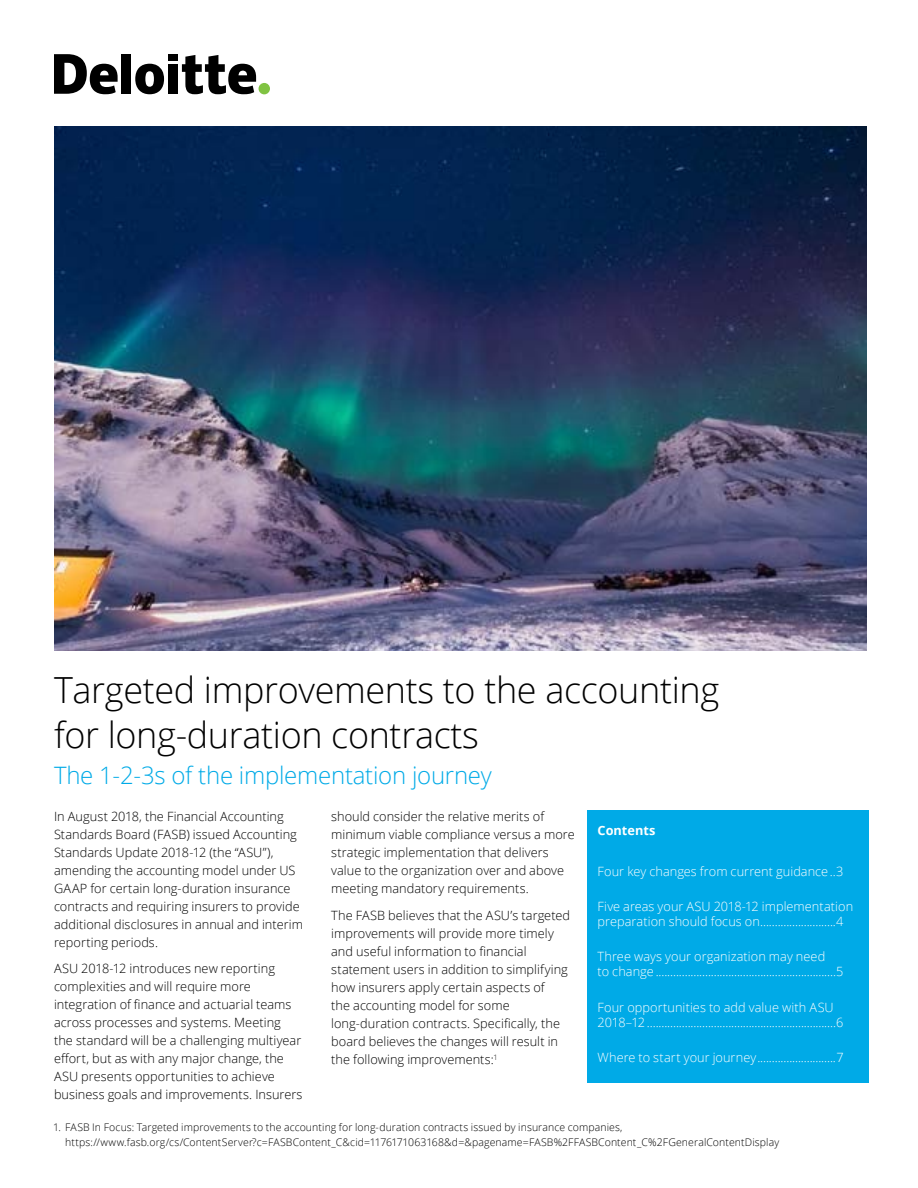
<style>
.page{position:relative;width:918px;height:1188px;background:#fff}
.page>*{position:absolute;margin:0;border:0;box-sizing:border-box;transform-origin:0 0}
.t1{font:300 36px/45px "Open Sans";letter-spacing:-.01em;color:#000}
.t2{font:300 24px "Open Sans";letter-spacing:-.01em;color:#00aae7}
.t3{font:300 12.75px/18px "Open Sans";letter-spacing:.005em;color:#000}
.t4{font:300 12.75px/15px "Open Sans";letter-spacing:.005em;color:#fff}
.t5{font:700 12.75px "Open Sans";color:#fff}
.t6{font:300 10.5px/14.2px "Open Sans";letter-spacing:.01em;color:#000}
</style>
<div class="page">
<div style="left:259px;top:83px;width:11px;height:11px;background:#80c342;border-radius:50%"></div>
<div style="left:121px;top:54px;width:10px;height:40px;background:#000"></div>
<svg style="left:135px;top:64px;width:29px;height:30px"></svg>
<div style="left:168px;top:64px;width:10px;height:30px;background:#000"></div>
<div style="left:168px;top:54px;width:10px;height:7px;background:#000"></div>
<svg style="left:182px;top:55px;width:74px;height:39px"></svg>
<svg style="left:54px;top:54px;width:64px;height:40px"></svg>
<div style="left:587px;top:810px;width:282px;height:273px;background:#00aae7"></div>
<img style="left:54px;top:126px;width:812px;height:524px">
<h1 class="t1" style="left:54px;top:667px;width:667px">Targeted improvements to the accounting for long-duration contracts</h1>
<h2 class="t2" style="left:54px;top:759px;width:439px">The 1-2-3s of the implementation journey</h2>
<p class="t3" style="left:54px;top:807px;width:250px">In August 2018, the Financial Accounting Standards Board (FASB) issued Accounting Standards Update 2018-12 (the “ASU”), amending the accounting model under US GAAP for certain long-duration insurance contracts and requiring insurers to provide additional disclosures in annual and interim reporting periods.</p>
<p class="t3" style="left:54px;top:960px;width:250px">ASU 2018-12 introduces new reporting complexities and will require more integration of finance and actuarial teams across processes and systems. Meeting the standard will be a challenging multiyear effort, but as with any major change, the ASU presents opportunities to achieve business goals and improvements. Insurers</p>
<p class="t3" style="left:331px;top:807px;width:245px">should consider the relative merits of minimum viable compliance versus a more strategic implementation that delivers value to the organization over and above meeting mandatory requirements.</p>
<p class="t3" style="left:331px;top:906px;width:241px">The FASB believes that the ASU’s targeted improvements will provide more timely and useful information to financial statement users in addition to simplifying how insurers apply certain aspects of<br>the accounting model for some long-duration contracts. Specifically, the board believes the changes will result in the following improvements:<sup>1</sup></p>
<p class="t5" style="left:598px;top:821px;width:59px">Contents</p>
<p class="t4" style="left:598px;top:863px;width:247px">Four key changes from current guidance..3</p>
<p class="t4" style="left:598px;top:899px;width:257px">Five areas your ASU 2018-12 implementation preparation should focus on..........................4</p>
<p class="t4" style="left:598px;top:949px;width:247px">Three ways your organization may need<br>to change ..............................................................5</p>
<p class="t4" style="left:598px;top:999px;width:248px">Four opportunities to add value with ASU<br>2018–12 .................................................................6</p>
<p class="t4" style="left:598px;top:1050px;width:248px">Where to start your journey...........................7</p>
<p class="t6" style="left:65px;top:1120px;width:715px;text-indent:-12px">1. FASB In Focus: Targeted improvements to the accounting for long-duration contracts issued by insurance companies, https://www.fasb.org/cs/ContentServer?c=FASBContent_C&amp;cid=1176171063168&amp;d=&amp;pagename=FASB%2FFASBContent_C%2FGeneralContentDisplay</p>
</div>
